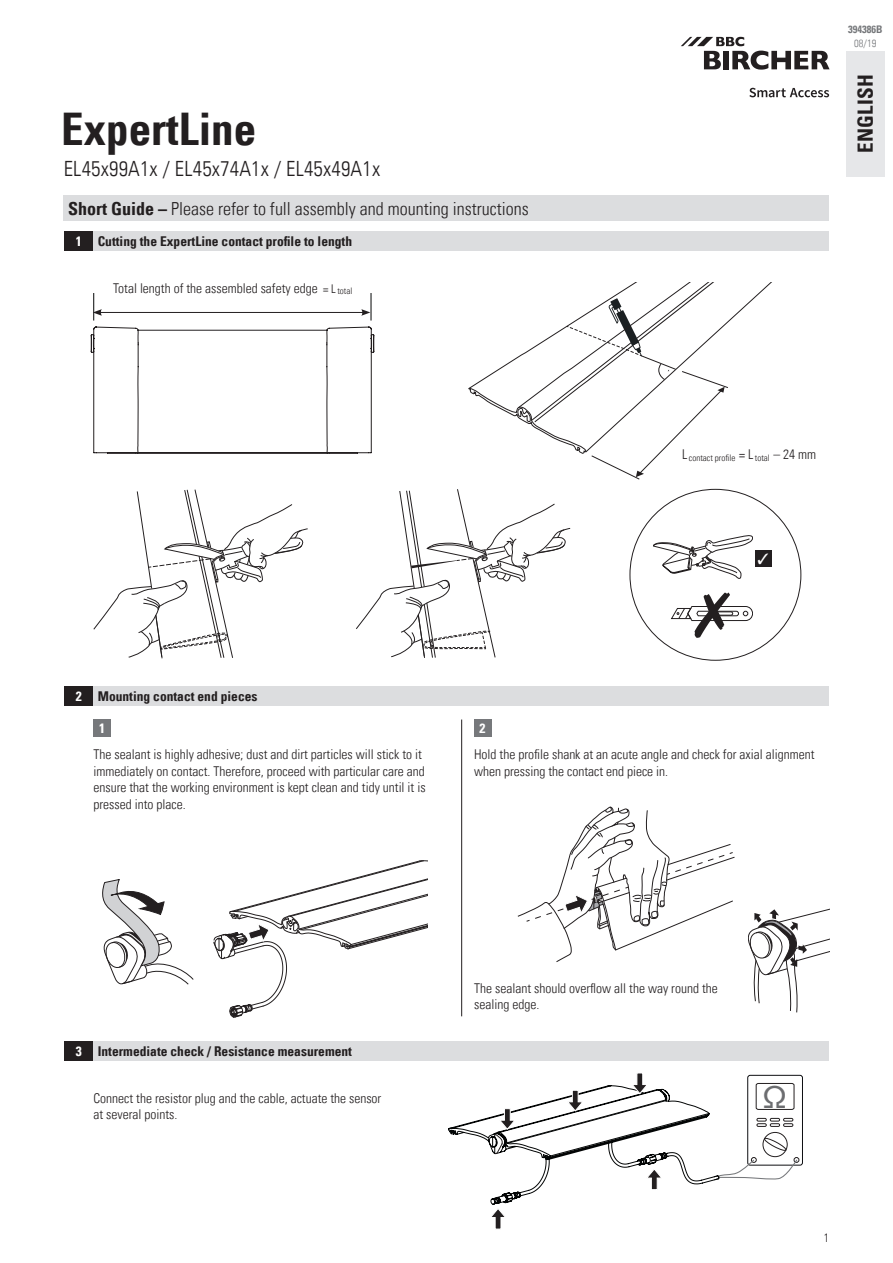
<style>
.page{position:relative;width:893px;height:1263px;background:#fff}
.page>*{position:absolute;margin:0;border:0;box-sizing:border-box;transform-origin:0 0}
.t1{font:45px "Univers Com 67 Bold Cond";color:#231f20}
.t2{font:31.05px "Univers Com 55 Roman";color:#6c6d70}
.t3{font:21px "Univers Com 47 Light Cond";letter-spacing:.01em;color:#231f20}
.t4{font:21px "Univers Com 67 Bold Cond";letter-spacing:.01em;color:#231f20}
.t5{font:18px "Univers Com 47 Light Cond";color:#231f20}
.t6{font:13.5px/16.5px "Univers Com 47 Light Cond";color:#231f20}
.t7{font:13.5px "Univers Com 67 Bold Cond";color:#231f20}
.t8{font:13.5px "Univers Com 67 Bold Cond";color:#fff}
.t9{font:12px "Univers Com 47 Light Cond";color:#231f20}
.t10{font:10.5px "Univers Com 67 Bold Cond";color:#76787b}
.t11{font:10.5px "Univers Com 47 Light Cond";color:#76787b}
.t12{font:9px "Univers Com 47 Light Cond";color:#231f20}
.s1{font-family:"Univers Com 67 Bold Cond"}
.s2{color:#fff}
.s3{font-size:12px}
</style>
<div class="page">
<svg style="left:681px;top:37px;width:149px;height:33px"></svg>
<svg style="left:749px;top:88px;width:80px;height:9px"></svg>
<svg style="left:469px;top:283px;width:279px;height:196px"></svg>
<svg style="left:93px;top:489px;width:215px;height:169px"></svg>
<svg style="left:356px;top:489px;width:214px;height:169px"></svg>
<div style="left:754px;top:550px;width:17px;height:17px;background:#231f20"></div>
<svg style="left:91px;top:293px;width:283px;height:160px"></svg>
<svg style="left:102px;top:879px;width:91px;height:105px"></svg>
<svg style="left:214px;top:860px;width:213px;height:158px"></svg>
<svg style="left:518px;top:807px;width:216px;height:155px"></svg>
<svg style="left:748px;top:909px;width:81px;height:103px"></svg>
<div style="left:747px;top:1075px;width:56px;height:90px;border:1px solid #0e0f12;border-radius:2px"></div>
<svg style="left:449px;top:1073px;width:350px;height:156px"></svg>
<hr style="left:461px;top:719px;width:1px;height:297px;background:#231f20">
<div style="left:94px;top:719px;width:17px;height:17px;background:#76787b"></div>
<div style="left:474px;top:719px;width:17px;height:17px;background:#76787b"></div>
<div style="left:64px;top:196px;width:765px;height:25px;background:#dcdddf"></div>
<div style="left:64px;top:232px;width:30px;height:19px;background:#231f20"></div>
<div style="left:94px;top:232px;width:735px;height:19px;background:#dcdddf"></div>
<div style="left:64px;top:687px;width:30px;height:19px;background:#231f20"></div>
<div style="left:94px;top:687px;width:735px;height:19px;background:#dcdddf"></div>
<div style="left:846px;top:51px;width:38px;height:125px;background:#e6e7e9"></div>
<div style="left:64px;top:1042px;width:30px;height:19px;background:#231f20"></div>
<div style="left:94px;top:1042px;width:735px;height:19px;background:#dcdddf"></div>
<svg style="left:653px;top:535px;width:102px;height:44px"></svg>
<svg style="left:671px;top:606px;width:82px;height:16px"></svg>
<h1 class="t1" style="left:61px;top:101px;width:196px">ExpertLine</h1>
<h3 class="t3" style="left:64px;top:156px;width:318px">EL45x99A1x / EL45x74A1x / EL45x49A1x</h3>
<h3 class="t5" style="left:68px;top:198px;width:462px"><span class="s1">Short Guide –</span> Please refer to full assembly and mounting instructions</h3>
<p class="t7" style="left:76px;top:233px;width:278px"><span class="s2">1</span> Cutting the ExpertLine contact profile to length</p>
<p class="t6" style="left:113px;top:280px;width:241px">Total length of the assembled safety edge <span class="s3">= L</span> <sub>total</sub></p>
<p class="t10" style="left:848px;top:23px;width:36px">394386B</p>
<p class="t11" style="left:854px;top:37px;width:24px">08/19</p>
<h3 class="t4" style="left:853px;top:153px;width:80px;rotate:-90deg">ENGLISH</h3>
<p class="t12" style="left:682px;top:452px;width:136px"><sup>L</sup> contact profile <sup>=</sup> <sup>L</sup> total <sup>–</sup> <sup>24</sup> <sup>mm</sup></p>
<p class="t7" style="left:76px;top:688px;width:183px"><span class="s2">2</span> Mounting contact end pieces</p>
<p class="t8" style="left:99px;top:720px;width:7px">1</p>
<p class="t8" style="left:480px;top:720px;width:7px">2</p>
<p class="t6" style="left:94px;top:746px;width:334px">The sealant is highly adhesive; dust and dirt particles will stick to it immediately on contact. Therefore, proceed with particular care and ensure that the working environment is kept clean and tidy until it is pressed into place.</p>
<p class="t6" style="left:474px;top:746px;width:342px">Hold the profile shank at an acute angle and check for axial alignment when pressing the contact end piece in.</p>
<p class="t7" style="left:76px;top:1043px;width:278px"><span class="s2">3</span> Intermediate check / Resistance measurement</p>
<p class="t6" style="left:94px;top:1089px;width:289px">Connect the resistor plug and the cable, actuate the sensor at several points.</p>
<p class="t6" style="left:474px;top:980px;width:245px">The sealant should overflow all the way round the sealing edge.</p>
<h2 class="t2" style="left:763px;top:1078px;width:26px">Ω</h2>
<p class="t9" style="left:824px;top:1230px;width:7px">1</p>
</div>
